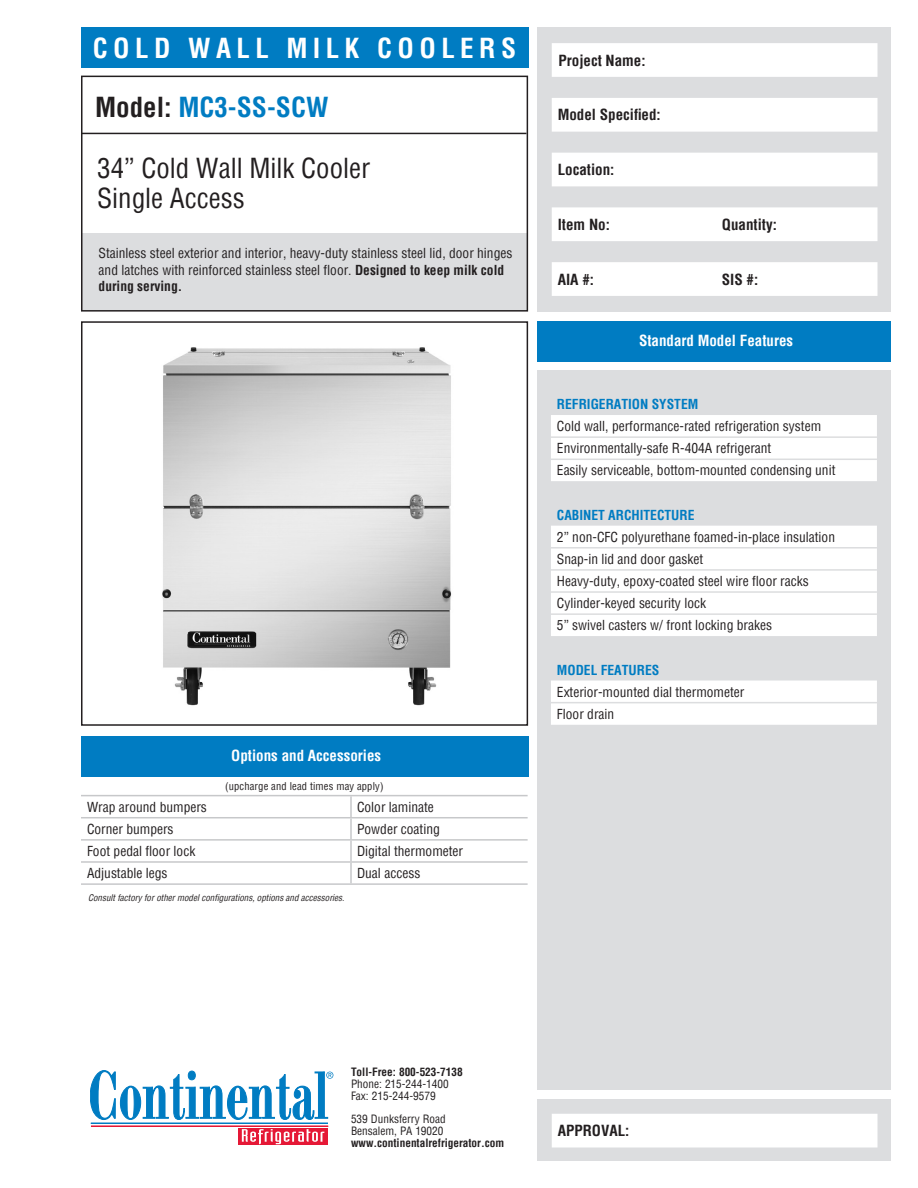
<style>
.page{position:relative;width:918px;height:1188px;background:#fff}
.page>*{position:absolute;margin:0;border:0;box-sizing:border-box;transform-origin:0 0}
.t1{font:condensed 27px "Helvetica";color:#231f20}
.t2{font:700 condensed 27px "Helvetica";letter-spacing:.2em;color:#fff}
.t3{font:700 condensed 27px "Helvetica";color:#007cc2}
.t4{font:700 condensed 15px "Helvetica";color:#231f20}
.t5{font:700 condensed 15px "Helvetica";color:#fff}
.t6{font:condensed 13.5px/16.2px "Helvetica";color:#231f20}
.t7{font:700 condensed 13.5px "Helvetica";color:#007cc2}
.t8{font:condensed 11.25px "Helvetica";color:#231f20}
.t9{font:700 condensed 11.25px "Helvetica";color:#231f20}
.t10{font:condensed 10.5px "Helvetica";letter-spacing:.015em;color:#231f20}
.t11{font:italic condensed 9px "Helvetica";color:#231f20}
.s1{color:#231f20}
.s2{font-weight:700}
</style>
<div class="page">
<div style="left:538px;top:1099px;width:353px;height:62px;background:#dcdddf"></div>
<div style="left:81px;top:233px;width:446px;height:77px;background:#dcdddf"></div>
<div style="left:81px;top:321px;width:447px;height:405px;border:2px solid #231f20"></div>
<div style="left:538px;top:321px;width:353px;height:40px;background:#007cc2"></div>
<div style="left:538px;top:370px;width:353px;height:720px;background:#dcdddf"></div>
<div style="left:538px;top:27px;width:353px;height:285px;background:#dcdddf"></div>
<hr style="left:91px;top:1123px;width:237px;height:1px;background:#007cc2">
<hr style="left:91px;top:1126px;width:237px;height:1px;background:#e51836">
<svg style="left:238px;top:1128px;width:90px;height:17px"></svg>
<svg style="left:242px;top:1129px;width:82px;height:15px"></svg>
<svg style="left:90px;top:1070px;width:243px;height:50px"></svg>
<svg style="left:552px;top:43px;width:326px;height:253px;fill:#fff"></svg>
<div style="left:81px;top:76px;width:447px;height:236px;border:2px solid #231f20"></div>
<div style="left:81px;top:27px;width:447px;height:40px;background:#007cc2"></div>
<div style="left:552px;top:1114px;width:326px;height:34px;background:#fff"></div>
<div style="left:81px;top:736px;width:447px;height:40px;background:#007cc2"></div>
<hr style="left:81px;top:133px;width:445px;height:1px;background:#231f20">
<img style="left:162px;top:347px;width:290px;height:359px">
<hr style="left:81px;top:795px;width:270px;height:1px;background:#c7c8ca">
<hr style="left:351px;top:795px;width:177px;height:1px;background:#c7c8ca">
<hr style="left:350px;top:796px;width:2px;height:21px;background:#c7c8ca">
<hr style="left:81px;top:817px;width:270px;height:1px;background:#c7c8ca">
<hr style="left:351px;top:817px;width:177px;height:1px;background:#c7c8ca">
<hr style="left:350px;top:818px;width:2px;height:21px;background:#c7c8ca">
<hr style="left:81px;top:839px;width:270px;height:2px;background:#c7c8ca">
<hr style="left:351px;top:839px;width:177px;height:2px;background:#c7c8ca">
<hr style="left:350px;top:841px;width:2px;height:20px;background:#c7c8ca">
<hr style="left:81px;top:861px;width:270px;height:2px;background:#c7c8ca">
<hr style="left:351px;top:861px;width:177px;height:2px;background:#c7c8ca">
<hr style="left:350px;top:863px;width:2px;height:20px;background:#c7c8ca">
<hr style="left:81px;top:883px;width:270px;height:2px;background:#c7c8ca">
<hr style="left:351px;top:883px;width:177px;height:2px;background:#c7c8ca">
<div style="left:551px;top:415px;width:326px;height:310px;background:#fff"></div>
<svg style="left:551px;top:460px;width:326px;height:242px;fill:#fff"></svg>
<svg style="left:551px;top:481px;width:326px;height:177px;fill:#fff"></svg>
<hr style="left:551px;top:459px;width:326px;height:1px;background:#dcdddf">
<hr style="left:551px;top:547px;width:326px;height:2px;background:#dcdddf">
<hr style="left:551px;top:569px;width:326px;height:2px;background:#dcdddf">
<hr style="left:551px;top:591px;width:326px;height:2px;background:#dcdddf">
<hr style="left:551px;top:613px;width:326px;height:2px;background:#dcdddf">
<hr style="left:551px;top:702px;width:326px;height:1px;background:#dcdddf">
<hr style="left:551px;top:436px;width:326px;height:2px;background:#dcdddf">
<p class="t2" style="left:93px;top:30px;width:425px">COLD WALL MILK COOLERS</p>
<p class="t3" style="left:95px;top:89px;width:235px"><span class="s1">Model:</span> MC3-SS-SCW</p>
<p class="t1" style="left:97px;top:150px;width:274px">34” Cold Wall Milk Cooler</p>
<p class="t1" style="left:97px;top:180px;width:149px">Single Access</p>
<p class="t6" style="left:99px;top:245px;width:415px">Stainless steel exterior and interior, heavy-duty stainless steel lid, door hinges and latches with reinforced stainless steel floor. <span class="s2">Designed to keep milk cold during serving.</span></p>
<p class="t5" style="left:231px;top:746px;width:151px">Options and Accessories</p>
<p class="t10" style="left:225px;top:779px;width:160px">(upcharge and lead times may apply)</p>
<p class="t6" style="left:87px;top:799px;width:121px">Wrap around bumpers</p>
<p class="t6" style="left:357px;top:799px;width:78px">Color laminate</p>
<p class="t6" style="left:87px;top:821px;width:88px">Corner bumpers</p>
<p class="t6" style="left:357px;top:821px;width:84px">Powder coating</p>
<p class="t6" style="left:87px;top:843px;width:110px">Foot pedal floor lock</p>
<p class="t6" style="left:357px;top:843px;width:108px">Digital thermometer</p>
<p class="t6" style="left:87px;top:865px;width:82px">Adjustable legs</p>
<p class="t6" style="left:357px;top:865px;width:65px">Dual access</p>
<p class="t11" style="left:88px;top:891px;width:258px">Consult factory for other model configurations, options and accessories.</p>
<p class="t4" style="left:559px;top:50px;width:89px">Project Name:</p>
<p class="t4" style="left:558px;top:105px;width:104px">Model Specified:</p>
<p class="t4" style="left:558px;top:160px;width:58px">Location:</p>
<p class="t4" style="left:558px;top:215px;width:54px">Item No:</p>
<p class="t4" style="left:722px;top:215px;width:57px">Quantity:</p>
<p class="t4" style="left:558px;top:269px;width:38px">AIA #:</p>
<p class="t4" style="left:722px;top:269px;width:38px">SIS #:</p>
<p class="t5" style="left:639px;top:331px;width:156px">Standard Model Features</p>
<p class="t7" style="left:557px;top:395px;width:143px">REFRIGERATION SYSTEM</p>
<p class="t6" style="left:557px;top:418px;width:266px">Cold wall, performance-rated refrigeration system</p>
<p class="t6" style="left:557px;top:440px;width:216px">Environmentally-safe R-404A refrigerant</p>
<p class="t6" style="left:557px;top:462px;width:280px">Easily serviceable, bottom-mounted condensing unit</p>
<p class="t7" style="left:557px;top:506px;width:139px">CABINET ARCHITECTURE</p>
<p class="t6" style="left:557px;top:529px;width:280px">2” non-CFC polyurethane foamed-in-place insulation</p>
<p class="t6" style="left:557px;top:551px;width:148px">Snap-in lid and door gasket</p>
<p class="t6" style="left:557px;top:573px;width:253px">Heavy-duty, epoxy-coated steel wire floor racks</p>
<p class="t6" style="left:557px;top:595px;width:151px">Cylinder-keyed security lock</p>
<p class="t6" style="left:557px;top:617px;width:217px">5” swivel casters w/ front locking brakes</p>
<p class="t7" style="left:557px;top:661px;width:104px">MODEL FEATURES</p>
<p class="t6" style="left:557px;top:683px;width:189px">Exterior-mounted dial thermometer</p>
<p class="t6" style="left:557px;top:706px;width:59px">Floor drain</p>
<p class="t9" style="left:351px;top:1065px;width:113px">Toll-Free: 800-523-7138</p>
<p class="t8" style="left:351px;top:1077px;width:99px">Phone: 215-244-1400</p>
<p class="t8" style="left:351px;top:1089px;width:86px">Fax: 215-244-9579</p>
<p class="t8" style="left:351px;top:1112px;width:96px">539 Dunksferry Road</p>
<p class="t8" style="left:351px;top:1124px;width:94px">Bensalem, PA 19020</p>
<p class="t9" style="left:351px;top:1135px;width:155px">www.continentalrefrigerator.com</p>
<p class="t4" style="left:558px;top:1121px;width:73px">APPROVAL:</p>
</div>
